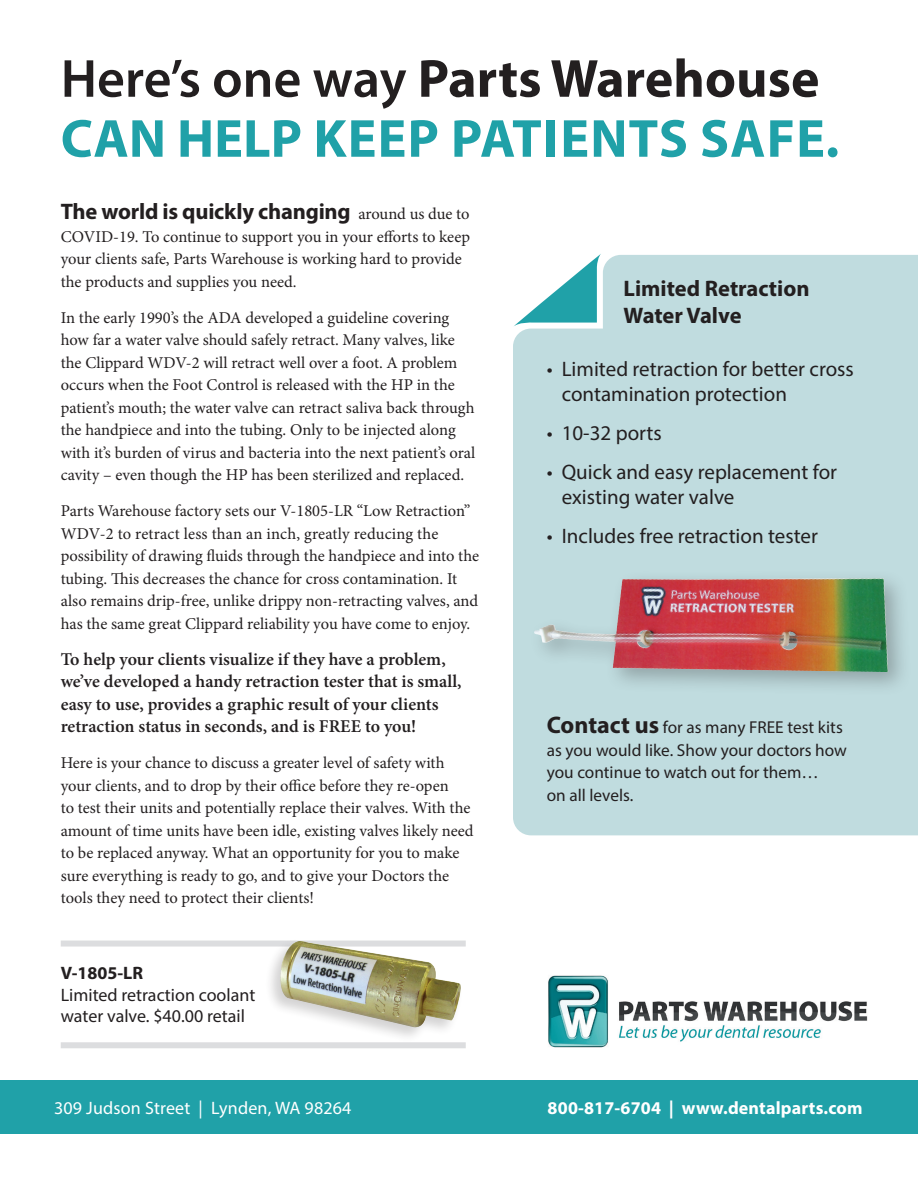
<style>
.page{position:relative;width:918px;height:1188px;background:#fff}
.page>*{position:absolute;margin:0;border:0;box-sizing:border-box;transform-origin:0 0}
.t1{font:700 54px/60px "Myriad Pro";color:#20a1a8}
.t2{font:700 22.5px/27px "Myriad Pro";letter-spacing:-.01em;color:#231f20}
.t3{font:21px/25.2px "Myriad Pro";color:#231f20}
.t4{font:600 18px/22.5px "Minion Pro";color:#231f20}
.t5{font:18px/21.6px "Myriad Pro";color:#231f20}
.t6{font:700 18px "Myriad Pro";letter-spacing:.01em;color:#fff}
.t7{font:18px "Myriad Pro";letter-spacing:.01em;color:#fff}
.t8{font:17.25px/22.5px "Myriad Pro";color:#231f20}
.t9{font:16.5px/22.5px "Minion Pro";color:#231f20}
.s1{font-weight:600;color:#231f20}
.s2{color:#231f20}
.s3{font-family:"Minion Pro";font-weight:400;font-size:16.5px}
.s4{font-weight:700}
.s5{font-weight:700;font-size:24px}
</style>
<div class="page">
<div style="left:0;top:1080px;width:918px;height:54px;background:#20a1a8"></div>
<img style="left:548px;top:975px;width:319px;height:73px">
<div style="left:513px;top:255px;width:405px;height:580px;background:#c0dcdf"></div>
<svg style="left:513px;top:254px;width:88px;height:73px"></svg>
<div style="left:526px;top:569px;width:387px;height:128px;background:#231f20;opacity:.3"></div>
<img style="left:534px;top:578px;width:354px;height:94px">
<div style="left:61px;top:941px;width:405px;height:6px;background:#dcdddf"></div>
<div style="left:61px;top:1042px;width:405px;height:6px;background:#dcdddf"></div>
<div style="left:264px;top:938px;width:200px;height:105px;background:#231f20;opacity:.2"></div>
<img style="left:279px;top:941px;width:184px;height:88px">
<p class="t1" style="left:61px;top:47px;width:780px"><span class="s1">Here’s one way</span> <span class="s2">Parts Warehouse<br></span>CAN HELP KEEP PATIENTS SAFE.</p>
<p class="t2" style="left:61px;top:197px;width:410px">The world is quickly changing <span class="s3">around us due to</span></p>
<p class="t9" style="left:61px;top:225px;width:411px">COVID-19. To continue to support you in your efforts to keep your clients safe, Parts Warehouse is working hard to provide the products and supplies you need.</p>
<p class="t9" style="left:61px;top:306px;width:416px">In the early 1990’s the ADA developed a guideline covering how far a water valve should safely retract. Many valves, like the Clippard WDV-2 will retract well over a foot. A problem occurs when the Foot Control is released with the HP in the patient’s mouth; the water valve can retract saliva back through the handpiece and into the tubing. Only to be injected along with it’s burden of virus and bacteria into the next patient’s oral cavity – even though the HP has been sterilized and replaced.</p>
<p class="t9" style="left:61px;top:500px;width:420px">Parts Warehouse factory sets our V-1805-LR “Low Retraction” WDV-2 to retract less than an inch, greatly reducing the possibility of drawing fluids through the handpiece and into the tubing. This decreases the chance for cross contamination. It also remains drip-free, unlike drippy non-retracting valves, and has the same great Clippard reliability you have come to enjoy.</p>
<p class="t4" style="left:61px;top:647px;width:402px">To help your clients visualize if they have a problem, we’ve developed a handy retraction tester that is small, easy to use, provides a graphic result of your clients retraction status in seconds, and is FREE to you!</p>
<p class="t9" style="left:61px;top:752px;width:414px">Here is your chance to discuss a greater level of safety with your clients, and to drop by their office before they re-open<br>to test their units and potentially replace their valves. With the amount of time units have been idle, existing valves likely need to be replaced anyway. What an opportunity for you to make sure everything is ready to go, and to give your Doctors the tools they need to protect their clients!</p>
<p class="t5" style="left:61px;top:962px;width:196px"><span class="s4">V-1805-LR<br></span>Limited retraction coolant water valve. $40.00 retail</p>
<p class="t2" style="left:624px;top:274px;width:187px">Limited Retraction<br>Water Valve</p>
<p class="t3" style="left:562px;top:356px;width:294px;text-indent:-15px">• Limited retraction for better cross contamination protection</p>
<p class="t3" style="left:547px;top:420px;width:117px">• 10-32 ports</p>
<p class="t3" style="left:562px;top:459px;width:277px;text-indent:-15px">• Quick and easy replacement for existing water valve</p>
<p class="t3" style="left:547px;top:523px;width:273px">• Includes free retraction tester</p>
<p class="t8" style="left:547px;top:716px;width:302px"><span class="s5">Contact us</span> for as many FREE test kits as you would like. Show your doctors how you continue to watch out for them…<br>on all levels.</p>
<p class="t7" style="left:54px;top:1097px;width:299px">309 Judson Street | Lynden, WA 98264</p>
<p class="t6" style="left:548px;top:1097px;width:316px">800-817-6704 | www.dentalparts.com</p>
</div>
